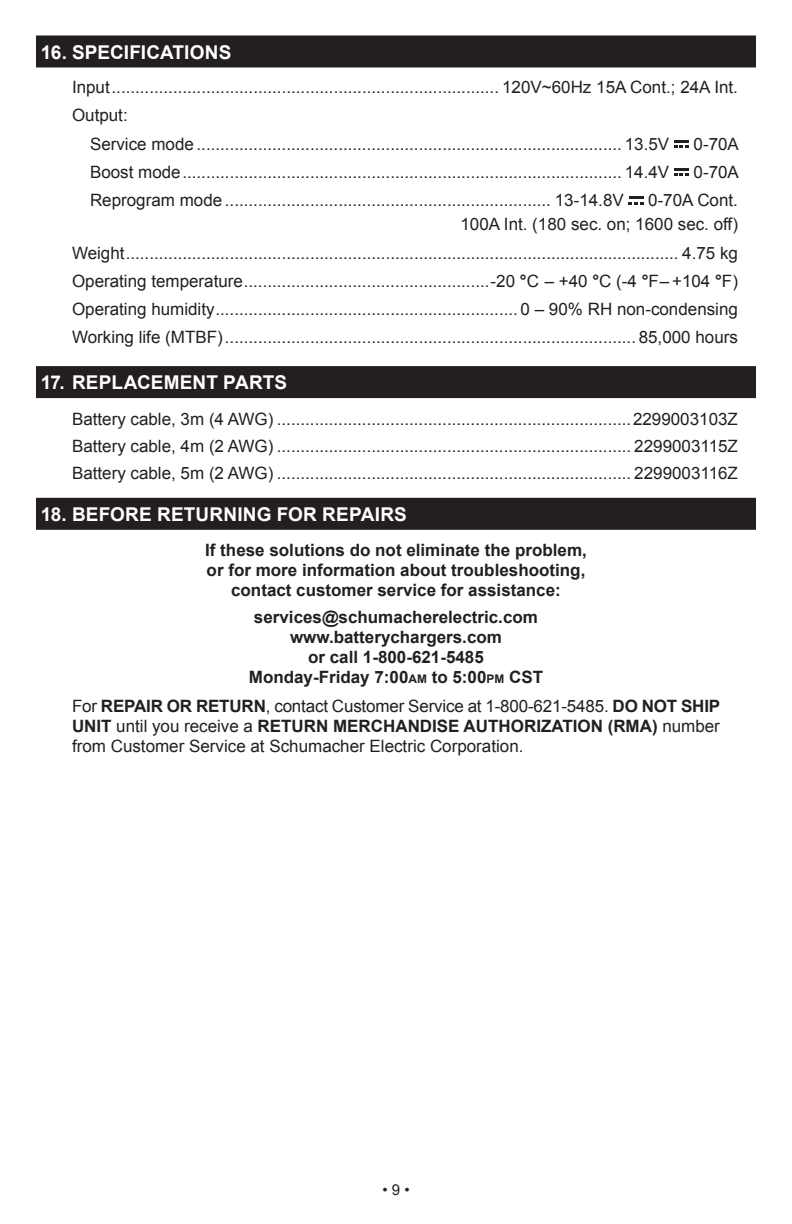
<style>
.page{position:relative;width:792px;height:1224px;background:#fff}
.page>*{position:absolute;margin:0;border:0;box-sizing:border-box;transform-origin:0 0}
.t1{font:700 19px "Arial";letter-spacing:.01em;color:#fff}
.Table_Body_Text{font:17px/24px "Arial";color:#231f20;text-align:right}
.centered{font:700 17px/20px "Arial";color:#231f20;text-align:center}
.Indntd_Sub_par__-_no{font:17px/20px "Arial";color:#231f20;text-align:justify}
.t2{font:15px "Arial";color:#231f20}
.s1{font-weight:700}
.s2{font-size:11.8px}
</style>
<div class="page">
<div style="left:36px;top:35px;width:720px;height:32px;background:#231f20"></div>
<div style="left:36px;top:366px;width:720px;height:32px;background:#231f20"></div>
<div style="left:36px;top:498px;width:720px;height:32px;background:#231f20"></div>
<svg style="left:674px;top:140px;width:15px;height:8px"></svg>
<hr style="left:674px;top:168px;width:15px;height:3px;background:#231f20">
<svg style="left:674px;top:174px;width:15px;height:2px"></svg>
<svg style="left:629px;top:197px;width:14px;height:7px"></svg>
<p class="t1" style="left:41px;top:40px;width:192px">16. SPECIFICATIONS</p>
<p class="Table_Body_Text" style="left:72px;top:75px;width:668px">Input.................................................................................. 120V~60Hz 15A Cont.; 24A Int.</p>
<p class="Table_Body_Text" style="left:72px;top:103px;width:57px">Output:</p>
<p class="Table_Body_Text" style="left:90px;top:132px;width:581px">Service mode .......................................................................................... 13.5V</p>
<p class="Table_Body_Text" style="left:694px;top:132px;width:47px">0-70A</p>
<p class="Table_Body_Text" style="left:90px;top:160px;width:581px">Boost mode............................................................................................. 14.4V</p>
<p class="Table_Body_Text" style="left:694px;top:160px;width:47px">0-70A</p>
<p class="Table_Body_Text" style="left:90px;top:188px;width:535px">Reprogram mode ..................................................................... 13-14.8V</p>
<p class="Table_Body_Text" style="left:460px;top:188px;width:279px">0-70A Cont.<br>100A Int. (180 sec. on; 1600 sec. off)</p>
<p class="Table_Body_Text" style="left:72px;top:241px;width:667px">Weight..................................................................................................................... 4.75 kg</p>
<p class="Table_Body_Text" style="left:72px;top:269px;width:668px">Operating temperature....................................................-20 <span class="s1">°</span>C – +40 <span class="s1">°</span>C (-4 <span class="s1">°</span>F– +104 <span class="s1">°</span>F)</p>
<p class="Table_Body_Text" style="left:72px;top:297px;width:667px">Operating humidity................................................................ 0 – 90% RH non-condensing</p>
<p class="Table_Body_Text" style="left:72px;top:326px;width:667px">Working life (MTBF)....................................................................................... 85,000 hours</p>
<p class="t1" style="left:41px;top:370px;width:248px">17. REPLACEMENT PARTS</p>
<p class="Table_Body_Text" style="left:72px;top:407px;width:667px">Battery cable, 3m (4 AWG) ...........................................................................2299003103Z</p>
<p class="Table_Body_Text" style="left:72px;top:434px;width:667px">Battery cable, 4m (2 AWG) ........................................................................... 2299003115Z</p>
<p class="Table_Body_Text" style="left:72px;top:461px;width:667px">Battery cable, 5m (2 AWG) ........................................................................... 2299003116Z</p>
<p class="t1" style="left:41px;top:502px;width:367px">18. BEFORE RETURNING FOR REPAIRS</p>
<p class="centered" style="left:205px;top:540px;width:383px">If these solutions do not eliminate the problem, or for more information about troubleshooting, contact customer service for assistance:</p>
<p class="centered" style="left:254px;top:607px;width:285px">services@schumacherelectric.com www.batterychargers.com</p>
<p class="centered" style="left:249px;top:647px;width:296px">or call 1-800-621-5485<br>Monday-Friday 7:00<span class="s2">AM</span> to 5:00<span class="s2">PM</span> CST</p>
<p class="Indntd_Sub_par__-_no" style="left:72px;top:696px;width:650px">For <span class="s1">REPAIR OR RETURN</span>, contact Customer Service at 1-800-621-5485. <span class="s1">DO NOT SHIP UNIT</span> until you receive a <span class="s1">RETURN MERCHANDISE AUTHORIZATION (RMA)</span> number from Customer Service at Schumacher Electric Corporation.</p>
<p class="t2" style="left:382px;top:1180px;width:29px">• 9 •</p>
</div>
